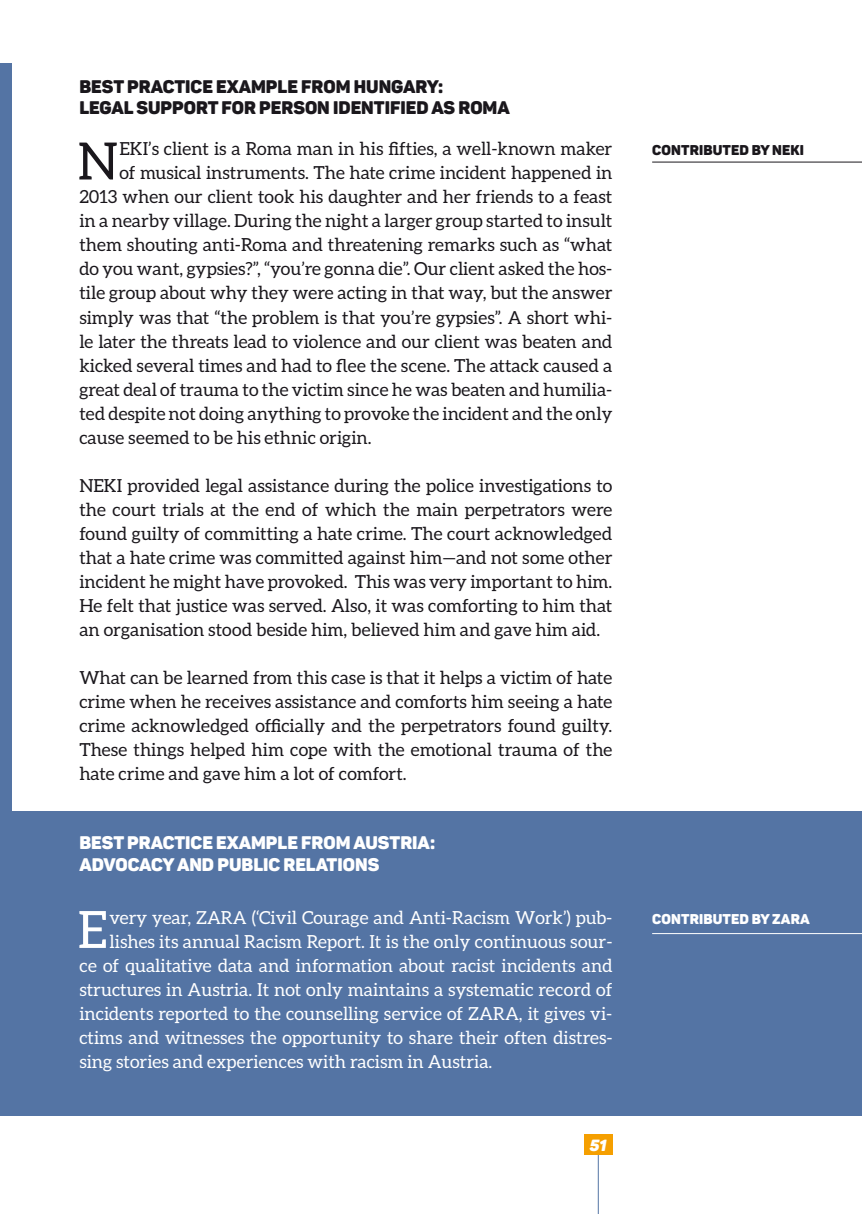
<style>
.page{position:relative;width:862px;height:1214px;background:#fff}
.page>*{position:absolute;margin:0;border:0;box-sizing:border-box;transform-origin:0 0}
.t1{font:51.4px "Aleo";color:#1a171c}
.t2{font:51.4px "Aleo";color:#fff}
.t3{font:18px/24px "Aleo";color:#1a171c;text-align:justify}
.t4{font:18px "Aleo";color:#fff}
.t5{font:18px/21.6px "Panton Black Caps";color:#1a171c}
.t6{font:18px/21.6px "Panton Black Caps";color:#fff}
.t7{font:16px "Panton Blackitalic Caps";color:#fff}
.t8{font:14px "Panton Black Caps";letter-spacing:.01em;color:#1a171c}
.t9{font:14px "Panton Black Caps";letter-spacing:.01em;color:#fff}
</style>
<div class="page">
<hr style="left:598px;top:1151px;width:1px;height:62px;background:#5474a4">
<div style="left:584px;top:1134px;width:28px;height:21px;background:#f59f00"></div>
<div style="left:0;top:63px;width:11px;height:1052px;background:#5474a4"></div>
<div style="left:11px;top:811px;width:851px;height:304px;background:#5474a4"></div>
<hr style="left:652px;top:162px;width:210px;height:1px;background:#1a171c">
<hr style="left:652px;top:933px;width:210px;height:1px;background:#fff">
<p class="t5" style="left:79px;top:75px;width:432px">BEST PRACTICE EXAMPLE FROM HUNGARY:<br>LEGAL SUPPORT FOR PERSON IDENTIFIED AS ROMA</p>
<h1 class="t1" style="left:78px;top:132px;width:41px">N</h1>
<p class="t3" style="left:119px;top:137px;width:494px">EKI’s client is a Roma man in his fifties, a well-known maker</p>
<p class="t3" style="left:119px;top:161px;width:494px">of musical instruments. The hate crime incident happened in</p>
<p class="t3" style="left:79px;top:185px;width:534px">2013 when our client took his daughter and her friends to a feast</p>
<p class="t3" style="left:79px;top:209px;width:534px">in a nearby village. During the night a larger group started to insult</p>
<p class="t3" style="left:79px;top:233px;width:534px">them shouting anti-Roma and threatening remarks such as “what</p>
<p class="t3" style="left:79px;top:257px;width:534px">do you want, gypsies?”, “you’re gonna die”. Our client asked the hos-</p>
<p class="t3" style="left:79px;top:281px;width:534px">tile group about why they were acting in that way, but the answer</p>
<p class="t3" style="left:79px;top:305px;width:534px">simply was that “the problem is that you’re gypsies”. A short whi-</p>
<p class="t3" style="left:79px;top:329px;width:534px">le later the threats lead to violence and our client was beaten and</p>
<p class="t3" style="left:79px;top:353px;width:534px">kicked several times and had to flee the scene. The attack caused a</p>
<p class="t3" style="left:79px;top:377px;width:534px">great deal of trauma to the victim since he was beaten and humilia-</p>
<p class="t3" style="left:79px;top:401px;width:534px">ted despite not doing anything to provoke the incident and the only</p>
<p class="t3" style="left:79px;top:425px;width:294px">cause seemed to be his ethnic origin.</p>
<p class="t3" style="left:79px;top:473px;width:534px">NEKI provided legal assistance during the police investigations to the court trials at the end of which the main perpetrators were found guilty of committing a hate crime. The court acknowledged that a hate crime was committed against him—and not some other incident he might have provoked. This was very important to him.<br>He felt that justice was served. Also, it was comforting to him that an organisation stood beside him, believed him and gave him aid.</p>
<p class="t3" style="left:79px;top:665px;width:534px">What can be learned from this case is that it helps a victim of hate crime when he receives assistance and comforts him seeing a hate crime acknowledged officially and the perpetrators found guilty.<br>These things helped him cope with the emotional trauma of the hate crime and gave him a lot of comfort.</p>
<p class="t6" style="left:79px;top:831px;width:357px">BEST PRACTICE EXAMPLE FROM AUSTRIA:<br>ADVOCACY AND PUBLIC RELATIONS</p>
<h1 class="t2" style="left:78px;top:900px;width:32px">E</h1>
<p class="t4" style="left:110px;top:907px;width:504px">very year, ZARA (‘Civil Courage and Anti-Racism Work’) pub-</p>
<p class="t4" style="left:110px;top:931px;width:504px">lishes its annual Racism Report. It is the only continuous sour-</p>
<p class="t4" style="left:79px;top:955px;width:534px">ce of qualitative data and information about racist incidents and</p>
<p class="t4" style="left:79px;top:979px;width:534px">structures in Austria. It not only maintains a systematic record of</p>
<p class="t4" style="left:79px;top:1003px;width:534px">incidents reported to the counselling service of ZARA, it gives vi-</p>
<p class="t4" style="left:79px;top:1027px;width:534px">ctims and witnesses the opportunity to share their often distres-</p>
<p class="t4" style="left:79px;top:1051px;width:414px">sing stories and experiences with racism in Austria.</p>
<p class="t7" style="left:590px;top:1134px;width:18px">51</p>
<p class="t8" style="left:652px;top:141px;width:19px">CONTRIBUTED</p>
<p class="t8" style="left:751px;top:141px;width:54px">BY NEKI</p>
<p class="t9" style="left:652px;top:909px;width:19px">CONTRIBUTED</p>
<p class="t9" style="left:751px;top:909px;width:60px">BY ZARA</p>
</div>
